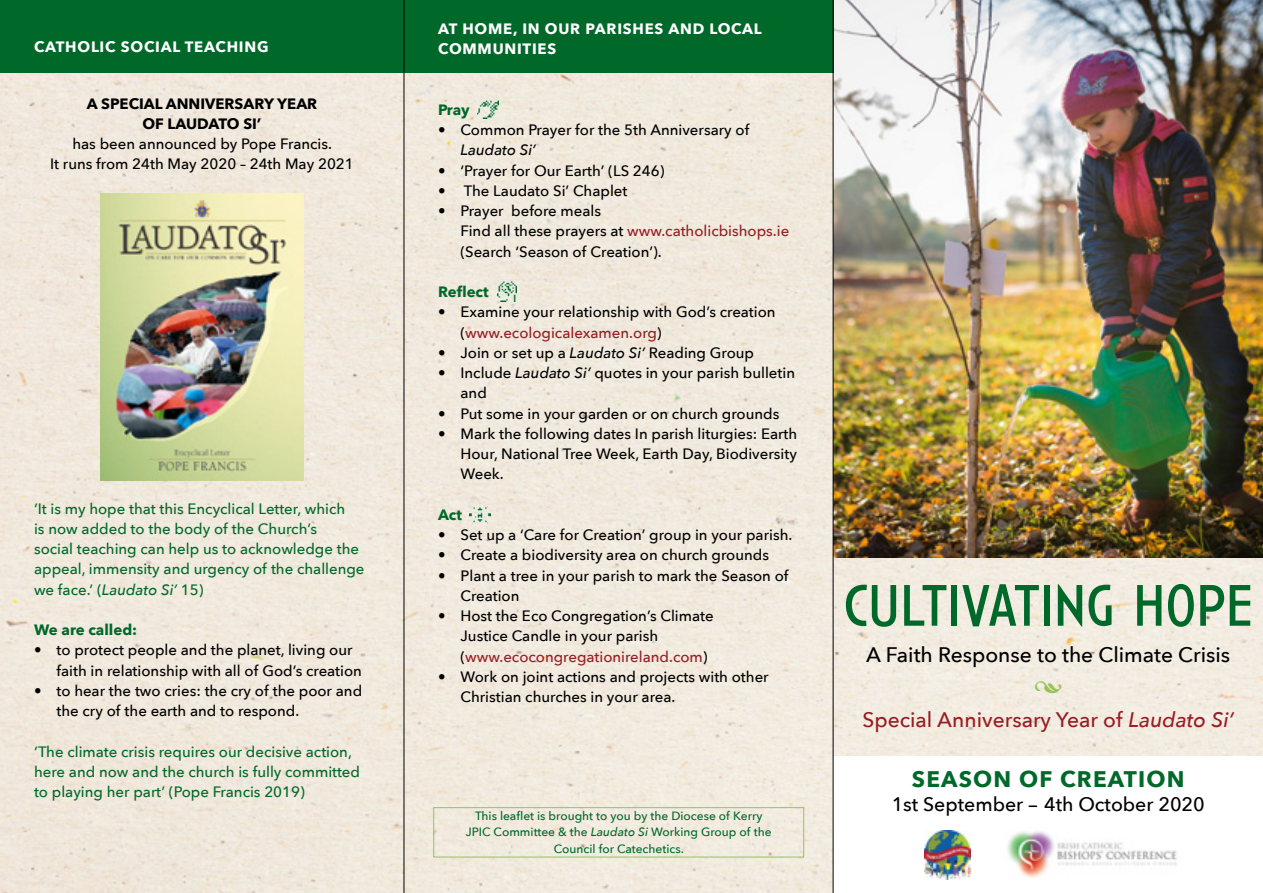
<style>
.page{position:relative;width:1263px;height:893px;background:#fff}
.page>*{position:absolute;margin:0;border:0;box-sizing:border-box;transform-origin:0 0}
.t1{font:60.3px "Anisette Std";letter-spacing:-.025em;color:#00692a}
.t2{font:500 27px "Minion Pro";color:#95c354}
.t3{font:700 22.5px "Avenir Next";letter-spacing:.05em;color:#00692a}
.t4{font:500 21px "Avenir Next";color:#981d24}
.t5{font:500 21px "Avenir Next";color:#000}
.t6{font:500 19.5px "Avenir Next";color:#000}
.t7{font:500 15px/20.2px "Avenir Next";color:#000}
.t8{font:500 15px/20.2px "Avenir Next";color:#00692a}
.t9{font:700 15px/20.2px "Avenir Next";letter-spacing:.05em;color:#fff}
.t10{font:700 15px/20.2px "Avenir Next";color:#000;text-align:center}
.t11{font:700 15px "Avenir Next";color:#00692a}
.t12{font:italic 500 15px "Avenir Next";color:#000}
.t13{font:500 12px/16.5px "Avenir Next";color:#00692a;text-align:center}
.s1{font-style:italic}
.s2{color:#981d24}
</style>
<div class="page">
<div style="left:0;top:72px;width:1263px;height:821px;background:#f1e9de"></div>
<img style="left:834px;top:0;width:429px;height:557px">
<div style="left:0;top:0;width:833px;height:72px;background:#00692a"></div>
<div style="left:833px;top:757px;width:430px;height:136px;background:#fff"></div>
<img style="left:1007px;top:831px;width:170px;height:47px">
<img style="left:924px;top:830px;width:46px;height:50px">
<img style="left:477px;top:99px;width:21px;height:19px">
<img style="left:497px;top:280px;width:20px;height:22px">
<img style="left:470px;top:503px;width:21px;height:21px">
<div style="left:433px;top:807px;width:371px;height:50px;border:1px solid #95c354"></div>
<img style="left:101px;top:193px;width:202px;height:288px">
<hr style="left:404px;top:0;width:1px;height:893px;background:#000">
<hr style="left:833px;top:0;width:1px;height:893px;background:#000">
<p class="t9" style="left:34px;top:36px;width:236px">CATHOLIC SOCIAL TEACHING</p>
<p class="t10" style="left:87px;top:93px;width:232px">A SPECIAL ANNIVERSARY YEAR<br>OF LAUDATO SI’</p>
<p class="t7" style="left:50px;top:133px;width:305px;text-align:center">has been announced by Pope Francis.<br>It runs from 24th May 2020 – 24th May 2021</p>
<p class="t8" style="left:34px;top:498px;width:332px">‘It is my hope that this Encyclical Letter, which<br>is now added to the body of the Church’s<br>social teaching can help us to acknowledge the appeal, immensity and urgency of the challenge we face.’ (<span class="s1">Laudato Si’</span> 15)</p>
<p class="t11" style="left:34px;top:617px;width:105px">We are called:</p>
<p class="t7" style="left:57px;top:639px;width:307px;text-indent:-22px">• to protect people and the planet, living our faith in relationship with all of God’s creation</p>
<p class="t7" style="left:57px;top:680px;width:307px;text-indent:-22px">• to hear the two cries: the cry of the poor and the cry of the earth and to respond.</p>
<p class="t8" style="left:34px;top:741px;width:327px">‘The climate crisis requires our decisive action, here and now and the church is fully committed to playing her part’ (Pope Francis 2019)</p>
<p class="t9" style="left:438px;top:19px;width:325px">AT HOME, IN OUR PARISHES AND LOCAL<br>COMMUNITIES</p>
<p class="t11" style="left:438px;top:97px;width:33px">Pray</p>
<p class="t7" style="left:438px;top:119px;width:313px">• Common Prayer for the 5th Anniversary of</p>
<p class="t12" style="left:460px;top:137px;width:77px">Laudato Si’</p>
<p class="t7" style="left:438px;top:160px;width:228px">• ‘Prayer for Our Earth’ (LS 246)</p>
<p class="t7" style="left:438px;top:180px;width:191px">• The Laudato Si’ Chaplet</p>
<p class="t7" style="left:460px;top:200px;width:330px;text-indent:-22px">• Prayer before meals<br>Find all these prayers at <span class="s2">www.catholicbishops.ie </span>(Search ‘Season of Creation’).</p>
<p class="t11" style="left:438px;top:279px;width:52px">Reflect</p>
<p class="t7" style="left:460px;top:301px;width:316px;text-indent:-22px">• Examine your relationship with God’s creation (<span class="s2">www.ecologicalexamen.org</span>)</p>
<p class="t7" style="left:438px;top:342px;width:318px">• Join or set up a <span class="s1">Laudato Si’</span> Reading Group</p>
<p class="t7" style="left:460px;top:362px;width:336px;text-indent:-22px">• Include <span class="s1">Laudato Si’</span> quotes in your parish bulletin and</p>
<p class="t7" style="left:438px;top:403px;width:343px">• Put some in your garden or on church grounds</p>
<p class="t7" style="left:460px;top:423px;width:338px;text-align:justify;text-indent:-22px">• Mark the following dates In parish liturgies: Earth Hour, National Tree Week, Earth Day, Biodiversity Week.</p>
<p class="t11" style="left:438px;top:502px;width:26px">Act</p>
<p class="t7" style="left:438px;top:524px;width:356px">• Set up a ‘Care for Creation’ group in your parish.</p>
<p class="t7" style="left:438px;top:544px;width:333px">• Create a biodiversity area on church grounds</p>
<p class="t7" style="left:460px;top:565px;width:330px;text-indent:-22px">• Plant a tree in your parish to mark the Season of<br>Creation</p>
<p class="t7" style="left:460px;top:605px;width:255px;text-indent:-22px">• Host the Eco Congregation’s Climate<br>Justice Candle in your parish (<span class="s2">www.ecocongregationireland.com</span>)</p>
<p class="t7" style="left:460px;top:666px;width:310px;text-indent:-22px">• Work on joint actions and projects with other<br>Christian churches in your area.</p>
<p class="t13" style="left:466px;top:807px;width:307px">This leaflet is brought to you by the Diocese of Kerry<br>JPIC Committee &amp; the <span class="s1">Laudato Si</span> Working Group of the<br>Council for Catechetics.</p>
<h1 class="t1" style="left:843px;top:573px;width:411px">CULTIVATING HOPE</h1>
<h3 class="t5" style="left:866px;top:637px;width:366px">A Faith Response to the Climate Crisis</h3>
<h2 class="t2" style="left:1033px;top:667px;width:31px">•</h2>
<h3 class="t4" style="left:862px;top:702px;width:373px">Special Anniversary Year of <span class="s1">Laudato Si’</span></h3>
<h3 class="t3" style="left:912px;top:759px;width:274px">SEASON OF CREATION</h3>
<h3 class="t6" style="left:892px;top:787px;width:315px">1st September – 4th October 2020</h3>
</div>
